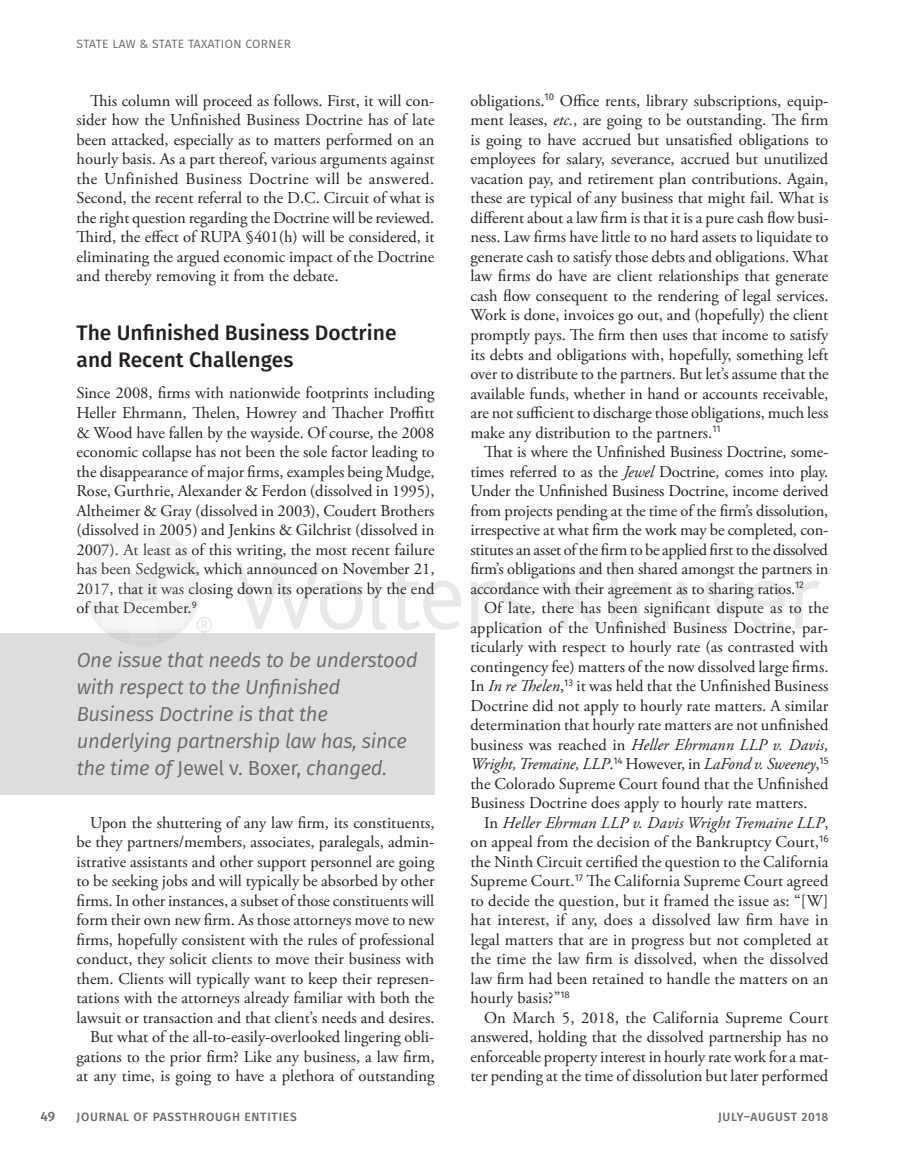
<style>
.page{position:relative;width:905px;height:1175px;background:#fff}
.page>*{position:absolute;margin:0;border:0;box-sizing:border-box;transform-origin:0 0}
.t1{font:500 21px/27px "Fira Sans";color:#231f20}
.t2{font:italic 20.25px/27px "Fira Sans";letter-spacing:-.015em;color:#69696c}
.t3{font:16.5px/19.5px "Adobe Garamond Pro";color:#231f20;text-align:justify}
.t4{font:500 13.5px "Fira Sans";color:#69696c}
.t5{font:500 12px "Fira Sans";letter-spacing:.06em;color:#69696c}
.t6{font:12px "Fira Sans";letter-spacing:.03em;color:#69696c}
.s1{font-style:normal}
.s2{font-style:italic}
</style>
<div class="page">
<div style="left:0;top:633px;width:434px;height:161px;background:#dcdddf"></div>
<svg style="left:234px;top:563px;width:128px;height:67px"></svg>
<svg style="left:372px;top:558px;width:89px;height:72px"></svg>
<svg style="left:795px;top:581px;width:25px;height:48px"></svg>
<svg style="left:471px;top:581px;width:58px;height:49px"></svg>
<svg style="left:561px;top:563px;width:42px;height:66px"></svg>
<svg style="left:611px;top:558px;width:14px;height:72px"></svg>
<svg style="left:633px;top:582px;width:37px;height:48px"></svg>
<svg style="left:677px;top:581px;width:108px;height:49px"></svg>
<svg style="left:86px;top:531px;width:126px;height:113px"></svg>
<p class="t6" style="left:77px;top:35px;width:216px">STATE LAW &amp; STATE TAXATION CORNER</p>
<p class="t3" style="left:77px;top:91px;width:359px;text-indent:13px">This column will proceed as follows. First, it will con&shy;sider how the Unfinished Business Doctrine has of late been attacked, especially as to matters performed on an hourly basis. As a part thereof, various arguments against the Unfinished Business Doctrine will be answered.<br>Second, the recent referral to the D.C. Circuit of what is the right question regarding the Doctrine will be reviewed.<br>Third, the effect of RUPA §401(h) will be considered, it eliminating the argued economic impact of the Doctrine and thereby removing it from the debate.</p>
<p class="t1" style="left:76px;top:318px;width:321px">The Unfinished Business Doctrine and Recent Challenges</p>
<p class="t3" style="left:76px;top:384px;width:359px">Since 2008, firms with nationwide footprints including Heller Ehrmann, Thelen, Howrey and Thacher Proffitt &amp; Wood have fallen by the wayside. Of course, the 2008 economic collapse has not been the sole factor leading to the disappearance of major firms, examples being Mudge, Rose, Gurthrie, Alexander &amp; Ferdon (dissolved in 1995), Altheimer &amp; Gray (dissolved in 2003), Coudert Brothers (dissolved in 2005) and Jenkins &amp; Gilchrist (dissolved in 2007). At least as of this writing, the most recent failure has been Sedgwick, which announced on November 21, 2017, that it was closing down its operations by the end of that December.<sup>9</sup></p>
<p class="t2" style="left:77px;top:646px;width:343px">One issue that needs to be understood with respect to the Unfinished Business Doctrine is that the underlying partnership law has, since the time of <span class="s1">Jewel v. Boxer,</span> changed.</p>
<p class="t3" style="left:77px;top:813px;width:359px;text-align:right">Upon the shuttering of any law firm, its constituents, be they partners/members, associates, paralegals, admin&shy;istrative assistants and other support personnel are going to be seeking jobs and will typically be absorbed by other firms. In other instances, a subset of those constituents will form their own new firm. As those attorneys move to new firms, hopefully consistent with the rules of professional conduct, they solicit clients to move their business with them. Clients will typically want to keep their represen&shy;tations with the attorneys already familiar with both the lawsuit or transaction and that client’s needs and desires.<br>But what of the all-to-easily-overlooked lingering obli&shy;gations to the prior firm? Like any business, a law firm, at any time, is going to have a plethora of outstanding</p>
<p class="t3" style="left:470px;top:91px;width:360px">obligations.<sup>10</sup> Office rents, library subscriptions, equip&shy;ment leases, <span class="s2">etc.</span>, are going to be outstanding. The firm is going to have accrued but unsatisfied obligations to employees for salary, severance, accrued but unutilized vacation pay, and retirement plan contributions. Again, these are typical of any business that might fail. What is different about a law firm is that it is a pure cash flow busi&shy;ness. Law firms have little to no hard assets to liquidate to generate cash to satisfy those debts and obligations. What law firms do have are client relationships that generate cash flow consequent to the rendering of legal services.<br>Work is done, invoices go out, and (hopefully) the client promptly pays. The firm then uses that income to satisfy its debts and obligations with, hopefully, something left over to distribute to the partners. But let’s assume that the available funds, whether in hand or accounts receivable, are not sufficient to discharge those obligations, much less make any distribution to the partners.<sup>11</sup></p>
<p class="t3" style="left:470px;top:442px;width:359px;text-indent:13px">That is where the Unfinished Business Doctrine, some&shy;times referred to as the <span class="s2">Jewel</span> Doctrine, comes into play.<br>Under the Unfinished Business Doctrine, income derived from projects pending at the time of the firm’s dissolution, irrespective at what firm the work may be completed, con&shy;stitutes an asset of the firm to be applied first to the dissolved firm’s obligations and then shared amongst the partners in accordance with their agreement as to sharing ratios.<sup>12</sup></p>
<p class="t3" style="left:470px;top:598px;width:359px;text-indent:14px">Of late, there has been significant dispute as to the application of the Unfinished Business Doctrine, par&shy;ticularly with respect to hourly rate (as contrasted with contingency fee) matters of the now dissolved large firms.<br>In <span class="s2">In re Thelen</span>,<sup>13</sup> it was held that the Unfinished Business Doctrine did not apply to hourly rate matters. A similar determination that hourly rate matters are not unfinished business was reached in <span class="s2">Heller Ehrmann LLP v. Davis, Wright, Tremaine, LLP</span>.<sup>14</sup> However, in <span class="s2">LaFond v. Sweeney</span>,<sup>15 </sup>the Colorado Supreme Court found that the Unfinished Business Doctrine does apply to hourly rate matters.</p>
<p class="t3" style="left:470px;top:813px;width:359px;text-indent:14px">In <span class="s2">Heller Ehrman LLP v. Davis Wright Tremaine LLP</span>, on appeal from the decision of the Bankruptcy Court,<sup>16 </sup>the Ninth Circuit certified the question to the California Supreme Court.<sup>17</sup> The California Supreme Court agreed to decide the question, but it framed the issue as: “[W] hat interest, if any, does a dissolved law firm have in legal matters that are in progress but not completed at the time the law firm is dissolved, when the dissolved law firm had been retained to handle the matters on an hourly basis?”<sup>18</sup></p>
<p class="t3" style="left:470px;top:1008px;width:359px;text-indent:13px">On March 5, 2018, the California Supreme Court answered, holding that the dissolved partnership has no enforceable property interest in hourly rate work for a mat&shy;ter pending at the time of dissolution but later performed</p>
<p class="t4" style="left:40px;top:1105px;width:16px">49</p>
<p class="t5" style="left:77px;top:1107px;width:222px">JOURNAL OF PASSTHROUGH ENTITIES</p>
<p class="t5" style="left:718px;top:1107px;width:112px">JULY–AUGUST 2018</p>
</div>
